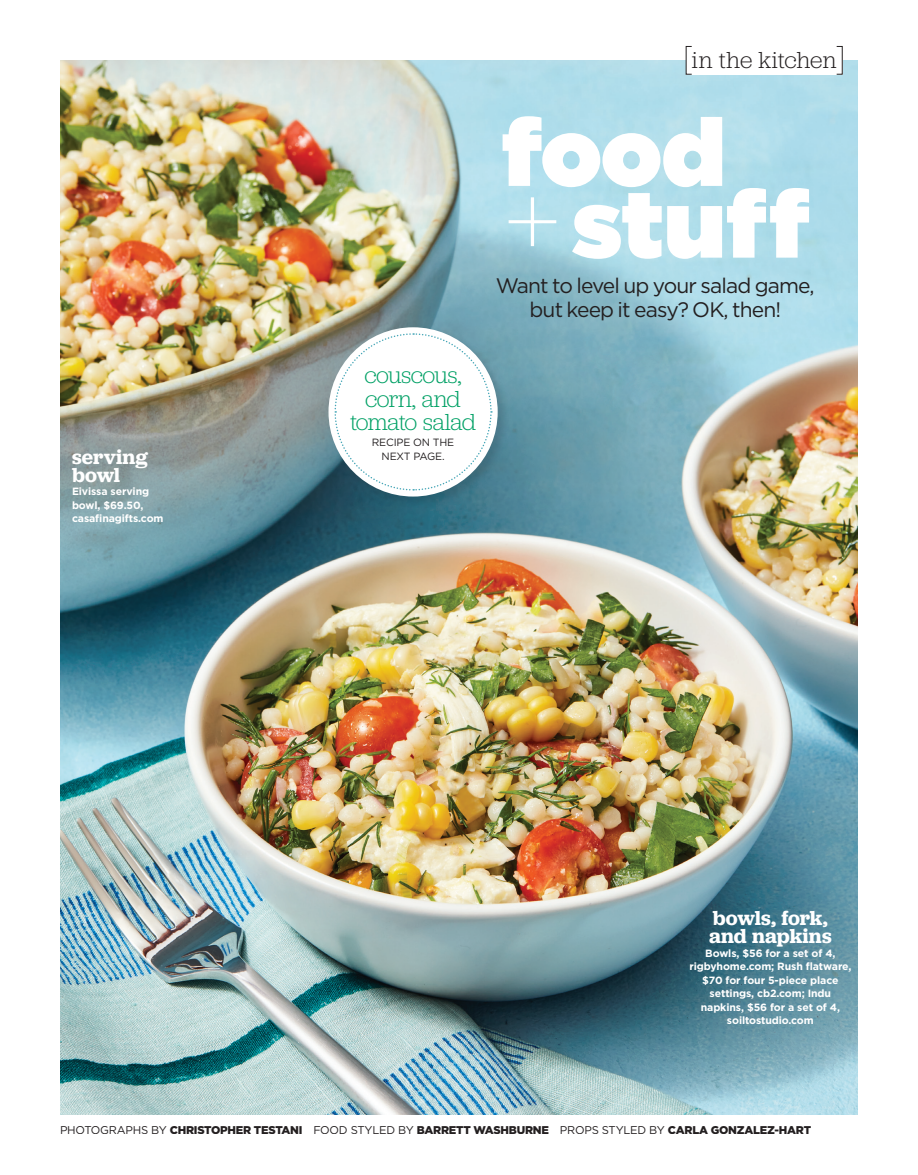
<style>
.page{position:relative;width:918px;height:1175px;background:#fff}
.page>*{position:absolute;margin:0;border:0;box-sizing:border-box;transform-origin:0 0}
.t1{font:900 94.5px/71.7px "Gotham";letter-spacing:-.005em;color:#fff}
.t2{font:300 24px/23.2px "Jubilat";letter-spacing:-.025em;color:#00a065;text-align:center}
.t3{font:300 24px "Jubilat";letter-spacing:.005em;color:#231f20}
.t4{font:21px/24px "Gotham";letter-spacing:-.04em;color:#231f20;text-align:center}
.t5{font:600 21px/18px "Jubilat";letter-spacing:.005em;color:#fff}
.t6{font:900 11.25px "Gotham";letter-spacing:-.02em;color:#231f20}
.t7{font:700 10.5px/13.5px "Gotham";letter-spacing:-.01em;color:#fff}
.t8{font:10.5px/13.5px "Gotham";letter-spacing:-.02em;color:#231f20;text-align:center}
.s1{font-weight:200;font-size:102px}
.s2{font-weight:400}
</style>
<div class="page">
<img style="left:60px;top:60px;width:798px;height:1054px">
<div style="left:686px;top:46px;width:157px;height:29px;background:#fff"></div>
<div style="left:836px;top:46px;width:7px;height:29px;border:1px solid #231f20"></div>
<div style="left:327px;top:326px;width:182px;height:182px;background:#231f20;opacity:.15"></div>
<div style="left:328px;top:327px;width:170px;height:169px;background:#fff;border-radius:50%"></div>
<svg style="left:334px;top:332px;width:158px;height:159px"></svg>
<h2 class="t3" style="left:692px;top:45px;width:146px">in the kitchen</h2>
<h3 class="t5" style="left:72px;top:447px;width:77px">serving bowl</h3>
<p class="t7" style="left:72px;top:485px;width:93px">Eivissa serving bowl, $69.50, casafinagifts.com</p>
<h2 class="t2" style="left:350px;top:363px;width:128px">couscous, corn, and tomato salad</h2>
<p class="t8" style="left:372px;top:435px;width:84px">RECIPE ON THE<br>NEXT PAGE.</p>
<h1 class="t1" style="left:501px;top:115px;width:309px">food <span class="s1">+</span> stuff</h1>
<h3 class="t4" style="left:496px;top:273px;width:320px">Want to level up your salad game, but keep it easy? OK, then!</h3>
<h3 class="t5" style="left:709px;top:908px;width:124px">bowls, fork, and napkins</h3>
<p class="t7" style="left:689px;top:946px;width:164px;text-align:center">Bowls, $56 for a set of 4, rigbyhome.com; Rush flatware, $70 for four 5-piece place settings, cb2.com; Indu napkins, $56 for a set of 4, soiltostudio.com</p>
<p class="t6" style="left:60px;top:1122px;width:753px"><span class="s2">PHOTOGRAPHS BY</span> CHRISTOPHER TESTANI <span class="s2">FOOD STYLED BY</span> BARRETT WASHBURNE <span class="s2">PROPS STYLED BY</span> CARLA GONZALEZ-HART</p>
</div>
